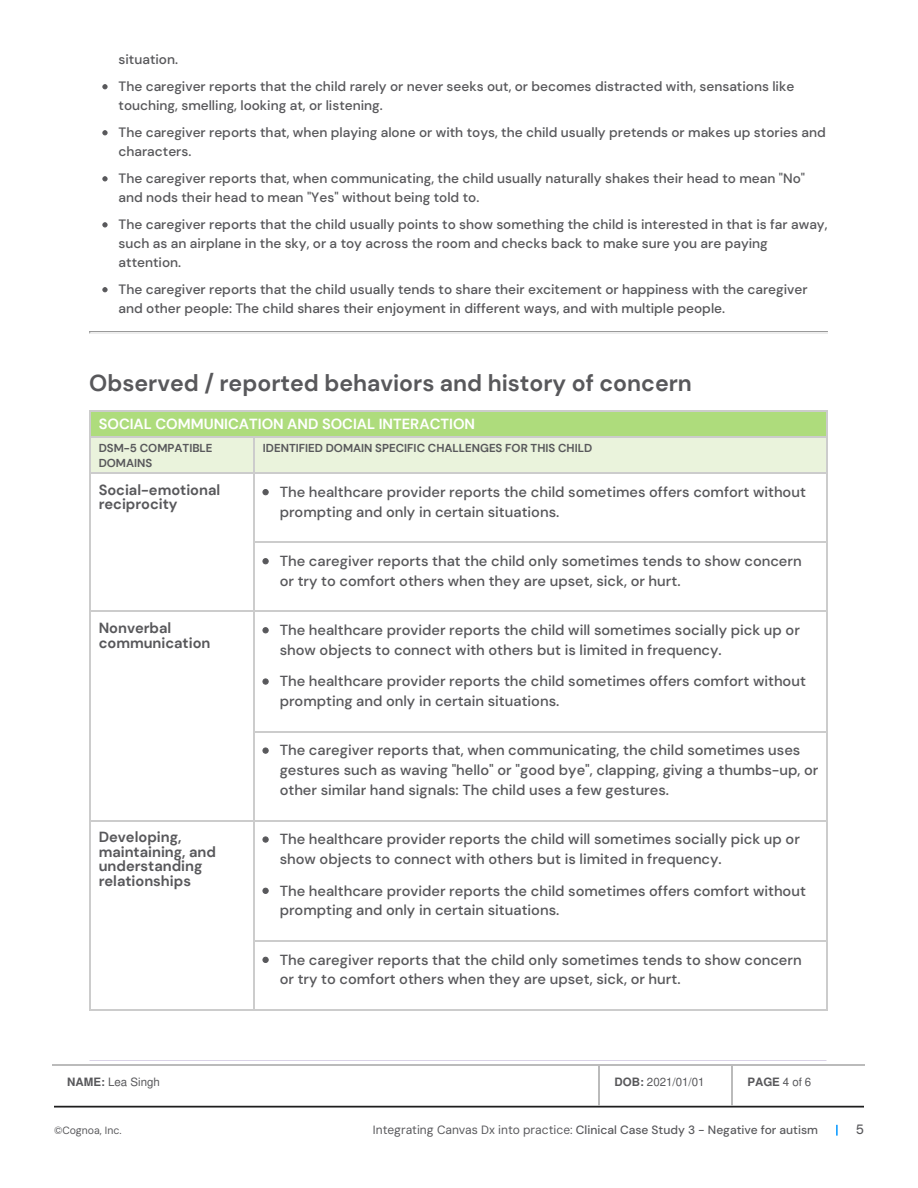
<style>
.page{position:relative;width:918px;height:1188px;background:#fff}
.page>*{position:absolute;margin:0;border:0;box-sizing:border-box;transform-origin:0 0}
.t1{font:700 22.95px "DM Sans";color:#58585b}
.t2{font:500 14.7px/20px "DM Sans";color:#58585b}
.t3{font:700 14.7px/14.7px "DM Sans";color:#58585b}
.t4{font:700 14.7px "DM Sans";color:#fff}
.t5{font:500 13.65px/27.2px "DM Sans";color:#58585b}
.t6{font:13.5px "DM Sans 9 pt";color:#58585b}
.t7{font:12px "DM Sans 9 pt";color:#58585b}
.t8{font:700 11.55px/14.7px "DM Sans";color:#58585b}
.t9{font:11.55px "Nimbus Sans";color:#58585b}
.t10{font:700 11.55px "Nimbus Sans";color:#58585b}
.t11{font:10.5px "DM Sans 9 pt";color:#58585b}
.s1{font-weight:700}
.s2{font-weight:400}
</style>
<div class="page">
<svg style="left:836px;top:1125px;width:2px;height:11px"></svg>
<hr style="left:54px;top:1106px;width:810px;height:1px;background:#1e1e1e">
<hr style="left:89px;top:332px;width:739px;height:1px;background:#9a9a9a">
<hr style="left:89px;top:333px;width:739px;height:1px;background:#eee">
<div style="left:89px;top:410px;width:738px;height:26px;background:#aedc7c"></div>
<div style="left:89px;top:436px;width:165px;height:37px;background:#eaf3dc"></div>
<div style="left:254px;top:436px;width:573px;height:37px;background:#eaf3dc"></div>
<hr style="left:89px;top:410px;width:739px;height:1px;background:#ccc">
<svg style="left:89px;top:411px;width:1px;height:25px"></svg>
<svg style="left:827px;top:411px;width:1px;height:25px"></svg>
<hr style="left:89px;top:436px;width:166px;height:1px;background:#ccc">
<hr style="left:89px;top:436px;width:1px;height:38px;background:#ccc">
<hr style="left:254px;top:436px;width:574px;height:1px;background:#ccc">
<hr style="left:254px;top:436px;width:1px;height:38px;background:#ccc">
<hr style="left:827px;top:436px;width:1px;height:38px;background:#ccc">
<hr style="left:89px;top:473px;width:166px;height:1px;background:#ccc">
<hr style="left:89px;top:473px;width:1px;height:139px;background:#ccc">
<hr style="left:254px;top:473px;width:574px;height:1px;background:#ccc">
<hr style="left:254px;top:473px;width:1px;height:70px;background:#ccc">
<hr style="left:827px;top:473px;width:1px;height:70px;background:#ccc">
<hr style="left:254px;top:542px;width:574px;height:1px;background:#ccc">
<hr style="left:254px;top:542px;width:1px;height:70px;background:#ccc">
<hr style="left:827px;top:542px;width:1px;height:70px;background:#ccc">
<hr style="left:89px;top:611px;width:166px;height:1px;background:#ccc">
<hr style="left:89px;top:611px;width:1px;height:210px;background:#ccc">
<hr style="left:254px;top:611px;width:574px;height:1px;background:#ccc">
<hr style="left:254px;top:611px;width:1px;height:121px;background:#ccc">
<hr style="left:827px;top:611px;width:1px;height:121px;background:#ccc">
<hr style="left:254px;top:731px;width:574px;height:1px;background:#ccc">
<hr style="left:254px;top:731px;width:1px;height:90px;background:#ccc">
<hr style="left:827px;top:731px;width:1px;height:90px;background:#ccc">
<hr style="left:89px;top:820px;width:166px;height:1px;background:#ccc">
<hr style="left:89px;top:1010px;width:166px;height:1px;background:#ccc">
<hr style="left:89px;top:820px;width:1px;height:191px;background:#ccc">
<hr style="left:254px;top:820px;width:574px;height:1px;background:#ccc">
<hr style="left:254px;top:820px;width:1px;height:122px;background:#ccc">
<hr style="left:827px;top:820px;width:1px;height:122px;background:#ccc">
<hr style="left:254px;top:940px;width:574px;height:2px;background:#ccc">
<hr style="left:254px;top:1010px;width:574px;height:1px;background:#ccc">
<hr style="left:254px;top:940px;width:1px;height:71px;background:#ccc">
<hr style="left:827px;top:940px;width:1px;height:71px;background:#ccc">
<svg style="left:102px;top:84px;width:6px;height:5px"></svg>
<svg style="left:102px;top:130px;width:6px;height:5px"></svg>
<svg style="left:102px;top:176px;width:6px;height:5px"></svg>
<svg style="left:102px;top:222px;width:6px;height:5px"></svg>
<svg style="left:102px;top:287px;width:6px;height:5px"></svg>
<div style="left:262px;top:489px;width:7px;height:6px;border:1px solid #58585b;border-radius:50%"></div>
<div style="left:262px;top:558px;width:7px;height:6px;border:1px solid #58585b;border-radius:50%"></div>
<div style="left:262px;top:627px;width:7px;height:6px;border:1px solid #58585b;border-radius:50%"></div>
<div style="left:262px;top:678px;width:7px;height:7px;border:1px solid #58585b;border-radius:50%"></div>
<div style="left:262px;top:747px;width:7px;height:7px;border:1px solid #58585b;border-radius:50%"></div>
<div style="left:262px;top:836px;width:7px;height:7px;border:1px solid #58585b;border-radius:50%"></div>
<div style="left:262px;top:888px;width:7px;height:6px;border:1px solid #58585b;border-radius:50%"></div>
<div style="left:262px;top:957px;width:7px;height:6px;border:1px solid #58585b;border-radius:50%"></div>
<hr style="left:53px;top:1065px;width:547px;height:1px;background:#bbb">
<hr style="left:599px;top:1065px;width:134px;height:1px;background:#bbb">
<hr style="left:599px;top:1065px;width:1px;height:40px;background:#bbb">
<hr style="left:732px;top:1065px;width:133px;height:1px;background:#bbb">
<hr style="left:732px;top:1065px;width:1px;height:40px;background:#bbb">
<p class="t5" style="left:119px;top:46px;width:677px">situation.<br>The caregiver reports that the child rarely or never seeks out, or becomes distracted with, sensations like</p>
<p class="t5" style="left:119px;top:92px;width:709px">touching, smelling, looking at, or listening.<br>The caregiver reports that, when playing alone or with toys, the child usually pretends or makes up stories and</p>
<p class="t5" style="left:119px;top:138px;width:688px">characters.<br>The caregiver reports that, when communicating, the child usually naturally shakes their head to mean "No"</p>
<p class="t5" style="left:119px;top:184px;width:710px">and nods their head to mean "Yes" without being told to.<br>The caregiver reports that the child usually points to show something the child is interested in that is far away,</p>
<p class="t5" style="left:119px;top:234px;width:651px;line-height:18.9px">such as an airplane in the sky, or a toy across the room and checks back to make sure you are paying attention.</p>
<p class="t5" style="left:119px;top:281px;width:691px;line-height:18.9px">The caregiver reports that the child usually tends to share their excitement or happiness with the caregiver and other people: The child shares their enjoyment in different ways, and with multiple people.</p>
<p class="t1" style="left:89px;top:369px;width:604px">Observed / reported behaviors and history of concern</p>
<p class="t4" style="left:99px;top:415px;width:378px">SOCIAL COMMUNICATION AND SOCIAL INTERACTION</p>
<p class="t8" style="left:99px;top:441px;width:115px">DSM-5 COMPATIBLE<br>DOMAINS</p>
<p class="t8" style="left:263px;top:441px;width:331px">IDENTIFIED DOMAIN SPECIFIC CHALLENGES FOR THIS CHILD</p>
<p class="t3" style="left:99px;top:482px;width:123px">Social-emotional reciprocity</p>
<p class="t2" style="left:280px;top:483px;width:528px">The healthcare provider reports the child sometimes offers comfort without prompting and only in certain situations.</p>
<p class="t2" style="left:280px;top:552px;width:524px">The caregiver reports that the child only sometimes tends to show concern or try to comfort others when they are upset, sick, or hurt.</p>
<p class="t3" style="left:99px;top:620px;width:113px">Nonverbal communication</p>
<p class="t2" style="left:280px;top:621px;width:522px">The healthcare provider reports the child will sometimes socially pick up or show objects to connect with others but is limited in frequency.</p>
<p class="t2" style="left:280px;top:672px;width:528px">The healthcare provider reports the child sometimes offers comfort without prompting and only in certain situations.</p>
<p class="t2" style="left:280px;top:741px;width:540px">The caregiver reports that, when communicating, the child sometimes uses gestures such as waving "hello" or "good bye", clapping, giving a thumbs-up, or other similar hand signals: The child uses a few gestures.</p>
<p class="t3" style="left:99px;top:830px;width:119px">Developing, maintaining, and understanding relationships</p>
<p class="t2" style="left:280px;top:830px;width:522px">The healthcare provider reports the child will sometimes socially pick up or show objects to connect with others but is limited in frequency.</p>
<p class="t2" style="left:280px;top:881px;width:528px">The healthcare provider reports the child sometimes offers comfort without prompting and only in certain situations.</p>
<p class="t2" style="left:280px;top:950px;width:524px">The caregiver reports that the child only sometimes tends to show concern or try to comfort others when they are upset, sick, or hurt.</p>
<p class="t9" style="left:67px;top:1077px;width:94px"><span class="s1">NAME:</span> Lea Singh</p>
<p class="t9" style="left:615px;top:1077px;width:91px"><span class="s1">DOB:</span> 2021/01/01</p>
<p class="t10" style="left:747px;top:1075px;width:65px">PAGE <span class="s2">4 of 6</span></p>
<p class="t11" style="left:54px;top:1124px;width:69px">©Cognoa, Inc.</p>
<p class="t7" style="left:373px;top:1122px;width:447px">Integrating Canvas Dx into practice: Clinical Case Study 3 - Negative for autism</p>
<p class="t6" style="left:856px;top:1121px;width:10px">5</p>
</div>
